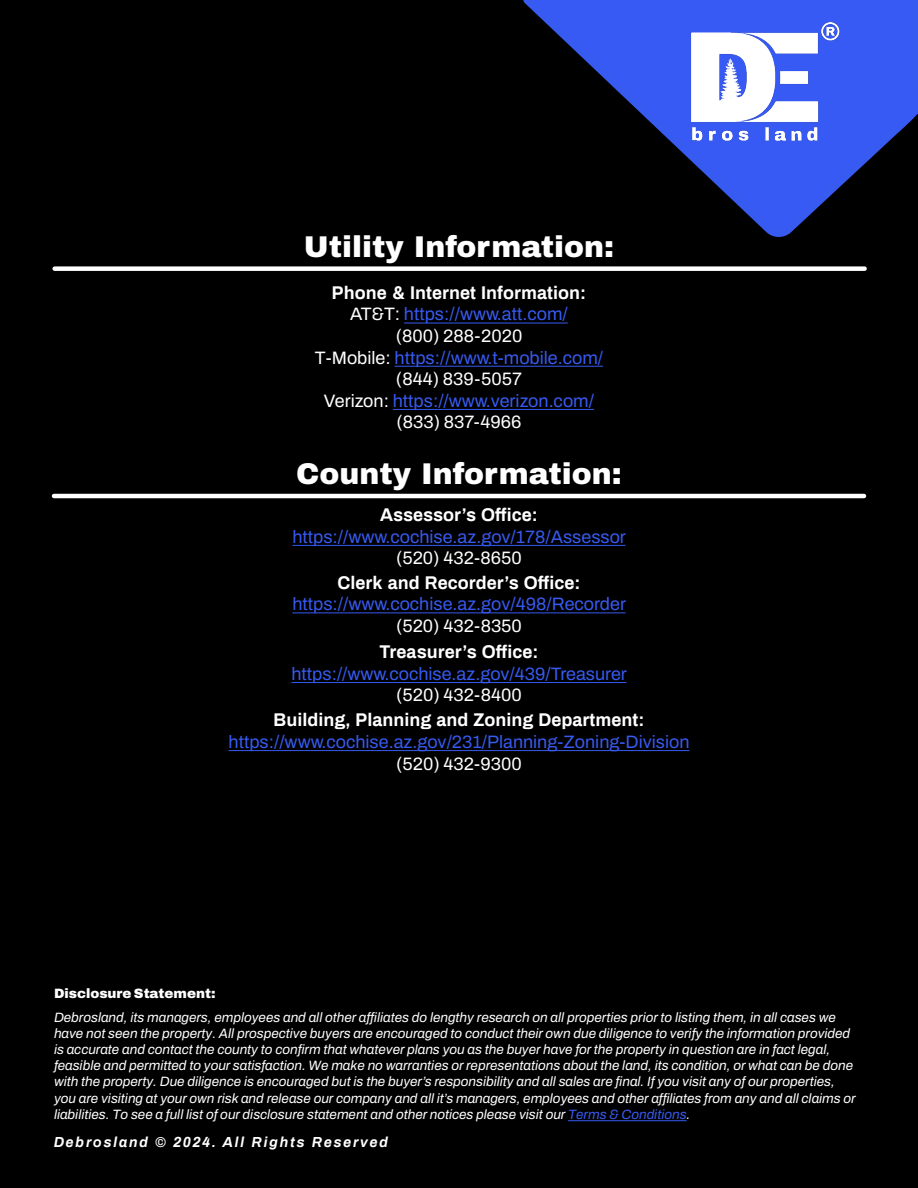
<style>
.page{position:relative;width:918px;height:1188px;background:#000}
.page>*{position:absolute;margin:0;border:0;box-sizing:border-box;transform-origin:0 0}
.t1{font:900 30px "Archivo";color:#fff}
.t2{font:600 18px/21.6px "Archivo";color:#375af0;text-align:center}
.t3{font:700 18px "Archivo";color:#fff}
.t4{font:600 18px "Archivo";color:#fff}
.t5{font:italic 700 14.25px "Archivo";letter-spacing:.12em;color:#fff}
.t6{font:italic 600 13.5px/16.2px "Archivo";color:#fff}
.t7{font:600 13.5px "Archivo";color:#fff}
.s1{font-weight:700;color:#fff}
.s2{color:#fff}
.s3{color:#375af0}
</style>
<div class="page">
<hr style="left:568px;top:1120px;width:119px;height:1px;background:#375af0">
<hr style="left:404px;top:323px;width:164px;height:1px;background:#375af0">
<hr style="left:395px;top:366px;width:208px;height:1px;background:#375af0">
<hr style="left:393px;top:409px;width:201px;height:1px;background:#375af0">
<hr style="left:292px;top:545px;width:334px;height:1px;background:#375af0">
<hr style="left:292px;top:613px;width:334px;height:1px;background:#375af0">
<hr style="left:291px;top:682px;width:336px;height:1px;background:#375af0">
<hr style="left:229px;top:750px;width:460px;height:1px;background:#375af0">
<hr style="left:54px;top:494px;width:810px;height:4px;background:#fff">
<div style="left:55px;top:266px;width:810px;height:5px;background:#fff"></div>
<svg style="left:523px;top:0;width:395px;height:237px"></svg>
<img style="left:685px;top:17px;width:156px;height:132px">
<svg style="left:889px;top:95px;width:29px;height:37px"></svg>
<h1 class="t1" style="left:304px;top:228px;width:312px">Utility Information:</h1>
<h2 class="t2" style="left:315px;top:282px;width:290px"><span class="s1">Phone &amp; Internet Information:<br></span><span class="s2">AT&amp;T:</span> https://www.att.com/<br><span class="s2">(800) 288-2020<br>T-Mobile:</span> https://www.t-mobile.com/ <span class="s2">(844) 839-5057<br>Verizon:</span> https://www.verizon.com/ <span class="s2">(833) 837-4966</span></h2>
<h1 class="t1" style="left:296px;top:455px;width:327px">County Information:</h1>
<h2 class="t3" style="left:380px;top:502px;width:159px">Assessor’s Office:</h2>
<h2 class="t2" style="left:292px;top:526px;width:335px">https://www.cochise.az.gov/178/Assessor</h2>
<h2 class="t4" style="left:396px;top:545px;width:127px">(520) 432-8650</h2>
<h2 class="t3" style="left:338px;top:569px;width:244px">Clerk and Recorder’s Office:</h2>
<h2 class="t2" style="left:292px;top:593px;width:335px">https://www.cochise.az.gov/498/Recorder</h2>
<h2 class="t4" style="left:396px;top:612px;width:127px">(520) 432-8350</h2>
<h2 class="t3" style="left:380px;top:639px;width:160px">Treasurer’s Office:</h2>
<h2 class="t2" style="left:291px;top:663px;width:337px">https://www.cochise.az.gov/439/Treasurer</h2>
<h2 class="t4" style="left:396px;top:682px;width:127px">(520) 432-8400</h2>
<h2 class="t3" style="left:273px;top:707px;width:373px">Building, Planning and Zoning Department:</h2>
<h2 class="t2" style="left:229px;top:731px;width:462px">https://www.cochise.az.gov/231/Planning-Zoning-Division</h2>
<h2 class="t4" style="left:396px;top:750px;width:127px">(520) 432-9300</h2>
<p class="t7" style="left:54px;top:983px;width:163px">Disclosure Statement:</p>
<p class="t6" style="left:54px;top:1009px;width:803px">Debrosland, its managers, employees and all other affiliates do lengthy research on all properties prior to listing them, in all cases we have not seen the property. All prospective buyers are encouraged to conduct their own due diligence to verify the information provided is accurate and contact the county to confirm that whatever plans you as the buyer have for the property in question are in fact legal, feasible and permitted to your satisfaction. We make no warranties or representations about the land, its condition, or what can be done with the property. Due diligence is encouraged but is the buyer’s responsibility and all sales are final. If you visit any of our properties, you are visiting at your own risk and release our company and all it’s managers, employees and other affiliates from any and all claims or liabilities. To see a full list of our disclosure statement and other notices please visit our <span class="s3">Terms &amp; Conditions</span>.</p>
<p class="t5" style="left:54px;top:1131px;width:336px">Debrosland © 2024. All Rights Reserved</p>
</div>
